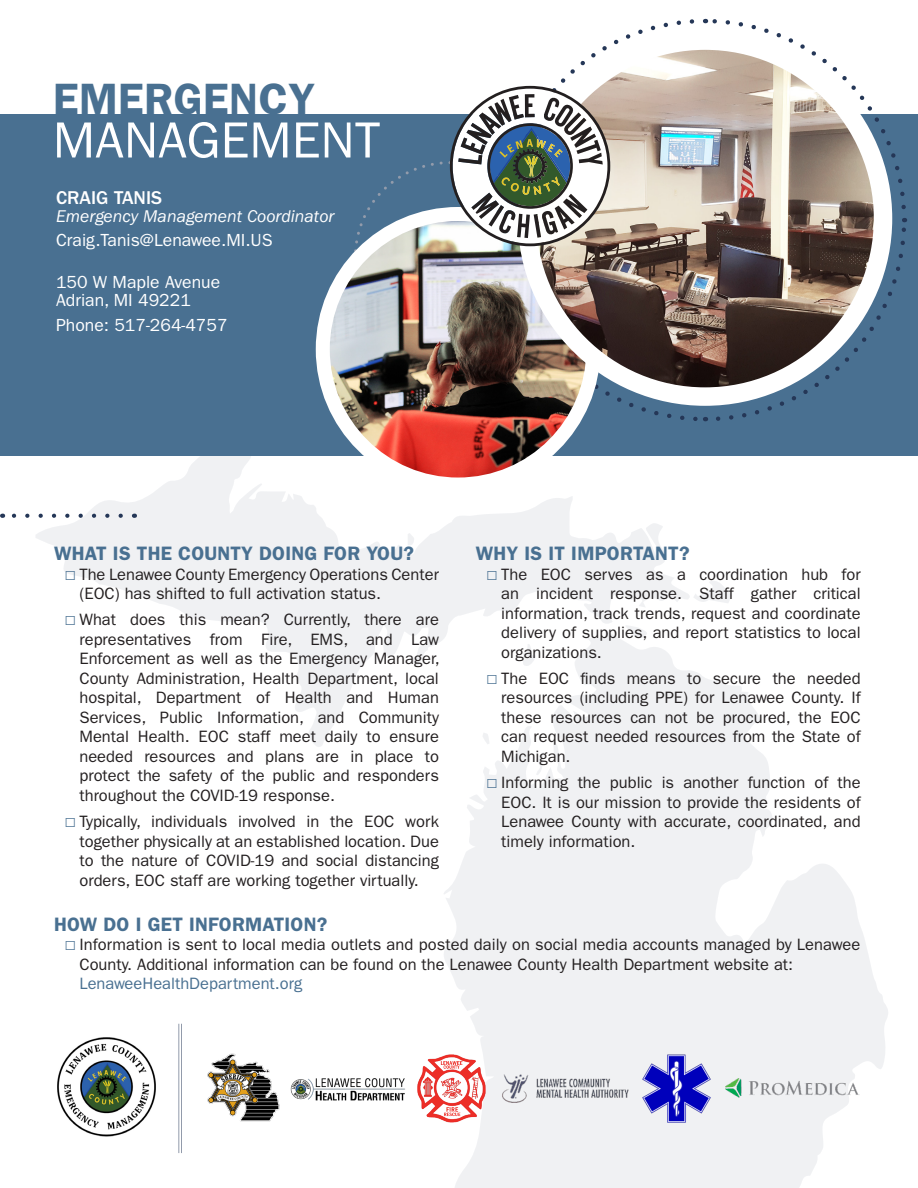
<style>
.page{position:relative;width:918px;height:1188px;background:#fff}
.page>*{position:absolute;margin:0;border:0;box-sizing:border-box;transform-origin:0 0}
.t1{font:51px "ITC Franklin Gothic Std";letter-spacing:.01em;color:#fff}
.t2{font:600 44.1px "ITC Franklin Gothic Std";letter-spacing:.01em;color:#497091}
.t3{font:600 19.5px "ITC Franklin Gothic Std";letter-spacing:.01em;color:#497091}
.t4{font:500 19.2px "ITC Franklin Gothic Std";color:#fff}
.t5{font:17.55px "ITC Franklin Gothic Std";color:#fff}
.t6{font:italic 17.55px "ITC Franklin Gothic Std";color:#fff}
.t7{font:16.5px/19.5px "ITC Franklin Gothic Std";color:#231f20;text-align:justify}
.s1{font-family:"Arial";font-weight:900;font-size:19.5px;color:#497091}
.s2{color:#497091}
</style>
<div class="page">
<svg style="left:444px;top:671px;width:444px;height:517px;fill:#f0f1f3"></svg>
<svg style="left:36px;top:456px;width:654px;height:292px"></svg>
<svg style="left:694px;top:581px;width:38px;height:22px"></svg>
<svg style="left:521px;top:644px;width:15px;height:22px"></svg>
<svg style="left:625px;top:625px;width:22px;height:14px"></svg>
<svg style="left:536px;top:752px;width:9px;height:23px"></svg>
<svg style="left:408px;top:533px;width:7px;height:13px"></svg>
<svg style="left:482px;top:733px;width:8px;height:11px"></svg>
<div style="left:0;top:114px;width:918px;height:342px;background:#497091"></div>
<img style="left:57px;top:1037px;width:99px;height:100px">
<svg style="left:11px;top:514px;width:110px;height:4px"></svg>
<img style="left:498px;top:1073px;width:134px;height:31px">
<img style="left:207px;top:1053px;width:73px;height:68px">
<img style="left:725px;top:1078px;width:136px;height:20px">
<img style="left:417px;top:1054px;width:70px;height:69px">
<img style="left:641px;top:1053px;width:71px;height:71px">
<hr style="left:181px;top:1024px;width:1px;height:129px;background:#929bab">
<hr style="left:178px;top:1024px;width:1px;height:129px;background:#929bab">
<img style="left:290px;top:1078px;width:115px;height:23px">
<img style="left:323px;top:254px;width:270px;height:231px">
<div style="left:316px;top:207px;width:284px;height:285px;border:14px solid #fff;border-radius:50%"></div>
<img style="left:352px;top:18px;width:555px;height:406px">
<p class="t2" style="left:53px;top:73px;width:263px">EMERGENCY</p>
<p class="t1" style="left:53px;top:111px;width:329px">MANAGEMENT</p>
<p class="t4" style="left:56px;top:187px;width:108px">CRAIG TANIS</p>
<p class="t6" style="left:56px;top:206px;width:280px">Emergency Management Coordinator</p>
<p class="t5" style="left:56px;top:230px;width:218px">Craig.Tanis@Lenawee.MI.US</p>
<p class="t5" style="left:56px;top:272px;width:166px">150 W Maple Avenue</p>
<p class="t5" style="left:56px;top:290px;width:136px">Adrian, MI 49221</p>
<p class="t5" style="left:56px;top:315px;width:173px">Phone: 517-264-4757</p>
<p class="t3" style="left:54px;top:542px;width:361px">WHAT IS THE COUNTY DOING FOR YOU?</p>
<p class="t7" style="left:80px;top:564px;width:361px;text-indent:-15px"><span class="s1">□</span> The Lenawee County Emergency Operations Center (EOC) has shifted to full activation status.</p>
<p class="t7" style="left:80px;top:610px;width:362px;text-indent:-15px"><span class="s1">□</span> What does this mean? Currently, there are representatives from Fire, EMS, and Law Enforcement as well as the Emergency Manager, County Administration, Health Department, local hospital, Department of Health and Human Services, Public Information, and Community Mental Health. EOC staff meet daily to ensure needed resources and plans are in place to protect the safety of the public and responders throughout the COVID-19 response.</p>
<p class="t7" style="left:80px;top:812px;width:361px;text-indent:-15px"><span class="s1">□</span> Typically, individuals involved in the EOC work together physically at an established location. Due to the nature of COVID-19 and social distancing orders, EOC staff are working together virtually.</p>
<p class="t3" style="left:476px;top:542px;width:215px">WHY IS IT IMPORTANT?</p>
<p class="t7" style="left:501px;top:564px;width:361px;text-indent:-15px"><span class="s1">□</span> The EOC serves as a coordination hub for an incident response. Staff gather critical information, track trends, request and coordinate delivery of supplies, and report statistics to local organizations.</p>
<p class="t7" style="left:501px;top:669px;width:361px;text-indent:-15px"><span class="s1">□</span> The EOC finds means to secure the needed resources (including PPE) for Lenawee County. If these resources can not be procured, the EOC can request needed resources from the State of Michigan.</p>
<p class="t7" style="left:501px;top:773px;width:361px;text-indent:-15px"><span class="s1">□</span> Informing the public is another function of the EOC. It is our mission to provide the residents of Lenawee County with accurate, coordinated, and timely information.</p>
<p class="t3" style="left:54px;top:912px;width:275px">HOW DO I GET INFORMATION?</p>
<p class="t7" style="left:80px;top:935px;width:782px;text-align:left;text-indent:-15px"><span class="s1">□</span> Information is sent to local media outlets and posted daily on social media accounts managed by Lenawee<br>County. Additional information can be found on the Lenawee County Health Department website at:<br><span class="s2">LenaweeHealthDepartment.org</span></p>
</div>
